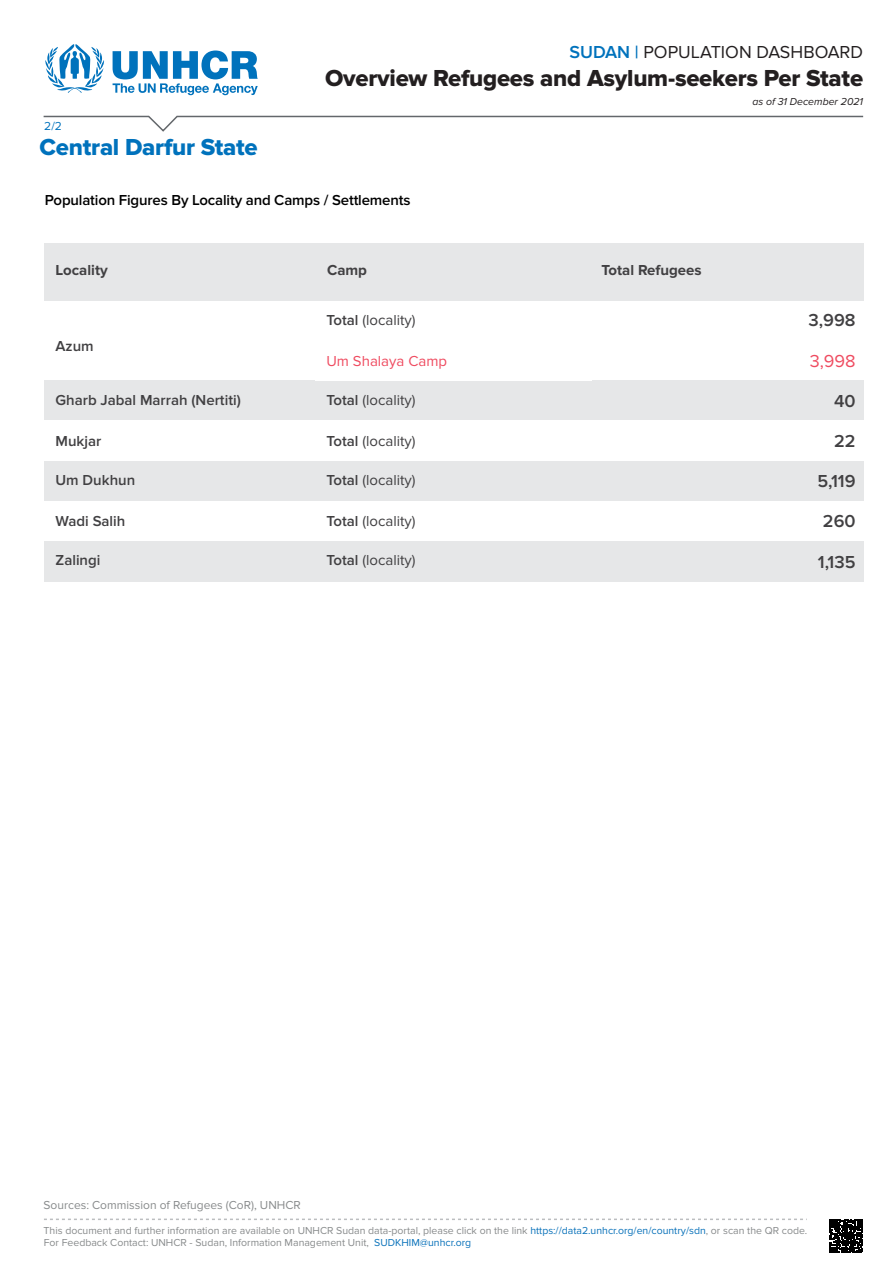
<style>
.page{position:relative;width:893px;height:1263px;background:#fff}
.page>*{position:absolute;margin:0;border:0;box-sizing:border-box;transform-origin:0 0}
.t1{font:24px "Proxima Nova Extrabld";letter-spacing:-.01em;color:#231f20}
.t2{font:24px "Proxima Nova Extrabld";letter-spacing:-.01em;color:#0072bc}
.t3{font:18px "Proxima Nova";color:#231f20}
.t4{font:600 18px "Proxima Nova";color:#414042}
.t5{font:18px "Proxima Nova";color:#ef4b60}
.t6{font:15px "Proxima Nova";color:#414042}
.t7{font:600 15px "Proxima Nova";color:#414042}
.t8{font:600 15px "Proxima Nova";letter-spacing:-.01em;color:#000001}
.t9{font:700 15px "Proxima Nova";color:#414042}
.t10{font:15px "Proxima Nova";color:#ef4b60}
.t11{font:12px "Proxima Nova";color:#888b8c}
.t12{font:12px "Proxima Nova";color:#0072bc}
.t13{font:10.5px "Proxima Nova";color:#888b8c}
.t14{font:italic 10.5px "Proxima Nova";color:#231f20}
.s1{font-weight:600;color:#0072bc}
.s2{font-weight:600}
.s3{color:#0a72ba}
</style>
<div class="page">
<svg style="left:43px;top:115px;width:821px;height:17px"></svg>
<svg style="left:45px;top:44px;width:60px;height:49px"></svg>
<svg style="left:113px;top:51px;width:145px;height:44px"></svg>
<div style="left:315px;top:243px;width:278px;height:58px;background:#e6e7e8"></div>
<div style="left:315px;top:381px;width:278px;height:40px;background:#e6e7e8"></div>
<div style="left:45px;top:243px;width:271px;height:58px;background:#e6e7e8"></div>
<div style="left:45px;top:381px;width:271px;height:40px;background:#e6e7e8"></div>
<div style="left:593px;top:243px;width:271px;height:58px;background:#e6e7e8"></div>
<div style="left:593px;top:381px;width:271px;height:40px;background:#e6e7e8"></div>
<div style="left:315px;top:461px;width:278px;height:40px;background:#e6e7e8"></div>
<div style="left:45px;top:461px;width:271px;height:40px;background:#e6e7e8"></div>
<div style="left:593px;top:461px;width:271px;height:40px;background:#e6e7e8"></div>
<div style="left:315px;top:541px;width:278px;height:41px;background:#e6e7e8"></div>
<div style="left:45px;top:541px;width:271px;height:41px;background:#e6e7e8"></div>
<div style="left:593px;top:541px;width:271px;height:41px;background:#e6e7e8"></div>
<svg style="left:44px;top:1218px;width:763px;height:2px"></svg>
<svg style="left:829px;top:1219px;width:34px;height:34px"></svg>
<h2 class="t3" style="left:569px;top:41px;width:295px"><span class="s1">SUDAN |</span> POPULATION DASHBOARD</h2>
<h1 class="t1" style="left:325px;top:64px;width:540px">Overview Refugees and Asylum-seekers Per State</h1>
<p class="t14" style="left:752px;top:95px;width:112px">as of 31 December 2021</p>
<p class="t12" style="left:44px;top:119px;width:19px">2/2</p>
<h1 class="t2" style="left:40px;top:133px;width:220px">Central Darfur State</h1>
<h3 class="t8" style="left:45px;top:191px;width:367px">Population Figures By Locality and Camps / Settlements</h3>
<h3 class="t9" style="left:56px;top:262px;width:54px">Locality</h3>
<h3 class="t7" style="left:56px;top:337px;width:40px">Azum</h3>
<h3 class="t9" style="left:327px;top:262px;width:41px">Camp</h3>
<h3 class="t9" style="left:601px;top:262px;width:102px">Total Refugees</h3>
<h3 class="t6" style="left:326px;top:311px;width:91px"><span class="s2">Total</span> (locality)</h3>
<h3 class="t10" style="left:326px;top:352px;width:122px">Um Shalaya Camp</h3>
<h3 class="t7" style="left:56px;top:391px;width:187px">Gharb Jabal Marrah (Nertiti)</h3>
<h3 class="t6" style="left:326px;top:391px;width:91px"><span class="s2">Total</span> (locality)</h3>
<h3 class="t7" style="left:56px;top:432px;width:47px">Mukjar</h3>
<h3 class="t6" style="left:326px;top:432px;width:91px"><span class="s2">Total</span> (locality)</h3>
<h3 class="t7" style="left:56px;top:471px;width:81px">Um Dukhun</h3>
<h3 class="t6" style="left:326px;top:471px;width:91px"><span class="s2">Total</span> (locality)</h3>
<h3 class="t7" style="left:56px;top:512px;width:71px">Wadi Salih</h3>
<h3 class="t6" style="left:326px;top:513px;width:91px"><span class="s2">Total</span> (locality)</h3>
<h2 class="t4" style="left:808px;top:310px;width:49px">3,998</h2>
<h2 class="t5" style="left:810px;top:350px;width:47px">3,998</h2>
<h2 class="t4" style="left:834px;top:390px;width:23px">40</h2>
<h2 class="t4" style="left:834px;top:430px;width:23px">22</h2>
<h2 class="t4" style="left:817px;top:471px;width:40px">5,119</h2>
<h2 class="t4" style="left:823px;top:511px;width:34px">260</h2>
<h3 class="t7" style="left:56px;top:552px;width:46px">Zalingi</h3>
<h3 class="t6" style="left:326px;top:552px;width:91px"><span class="s2">Total</span> (locality)</h3>
<h2 class="t4" style="left:818px;top:551px;width:39px">1,135</h2>
<p class="t11" style="left:44px;top:1198px;width:259px">Sources: Commission of Refugees (CoR), UNHCR</p>
<p class="t13" style="left:44px;top:1224px;width:765px">This document and further information are available on UNHCR Sudan data-portal, please click on the link <span class="s3">https://data2.unhcr.org/en/country/sdn</span>, or scan the QR code.</p>
<p class="t13" style="left:44px;top:1236px;width:429px">For Feedback Contact: UNHCR - Sudan, Information Management Unit, <span class="s3">SUDKHIM@unhcr.org</span></p>
</div>
